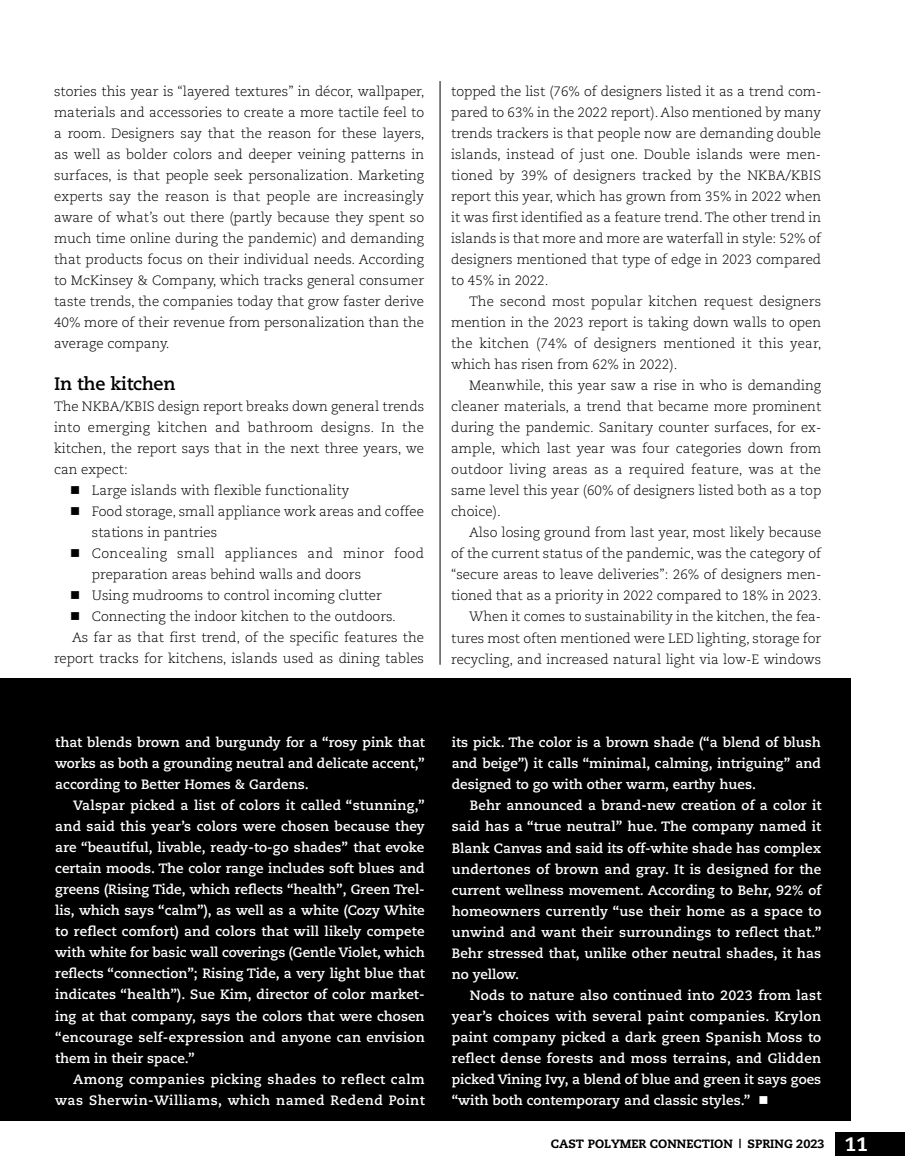
<style>
.page{position:relative;width:905px;height:1175px;background:#fff}
.page>*{position:absolute;margin:0;border:0;box-sizing:border-box;transform-origin:0 0}
.t1{font:700 18px "Caecilia";letter-spacing:-.01em;color:#000}
.t2{font:300 13.5px/21px "Caecilia";color:#000;text-align:justify}
.t3{font:700 13.5px/21px "Caecilia";letter-spacing:.005em;color:#fff;text-align:justify}
.t4{font:700 13.5px/21px "Caecilia";letter-spacing:.03em;color:#fff;text-align:right}
.t5{font:300 13.5px "Caecilia";letter-spacing:.025em;color:#000}
.t6{font:800 12px "Caecilia";color:#000}
.s1{font-size:19.5px;color:#fff}
</style>
<div class="page">
<div style="left:835px;top:1131px;width:69px;height:24px;background:#000"></div>
<div style="left:0;top:679px;width:850px;height:441px;background:#000"></div>
<hr style="left:439px;top:81px;width:1px;height:583px;background:#000">
<p class="t2" style="left:54px;top:81px;width:372px">stories this year is “layered textures” in décor, wallpaper, materials and accessories to create a more tactile feel to a room. Designers say that the reason for these layers, as well as bolder colors and deeper veining patterns in surfaces, is that people seek personalization. Marketing experts say the reason is that people are increasingly aware of what’s out there (partly because they spent so much time online during the pandemic) and demanding that products focus on their individual needs. According to McKinsey &amp; Company, which tracks general consumer taste trends, the companies today that grow faster derive 40% more of their revenue from personalization than the average company.</p>
<h1 class="t1" style="left:54px;top:373px;width:123px">In the kitchen</h1>
<p class="t2" style="left:54px;top:396px;width:371px">The NKBA/KBIS design report breaks down general trends</p>
<p class="t2" style="left:54px;top:417px;width:371px">into emerging kitchen and bathroom designs. In the</p>
<p class="t2" style="left:54px;top:438px;width:371px">kitchen, the report says that in the next three years, we</p>
<p class="t2" style="left:54px;top:459px;width:75px">can expect:</p>
<p class="t2" style="left:92px;top:480px;width:259px">Large islands with flexible functionality</p>
<p class="t2" style="left:92px;top:501px;width:334px">Food storage, small appliance work areas and coffee</p>
<p class="t2" style="left:92px;top:522px;width:127px">stations in pantries</p>
<p class="t5" style="left:92px;top:546px;width:333px">Concealing small appliances and minor food</p>
<p class="t2" style="left:92px;top:564px;width:271px">preparation areas behind walls and doors</p>
<p class="t2" style="left:92px;top:585px;width:291px">Using mudrooms to control incoming clutter</p>
<p class="t2" style="left:92px;top:606px;width:306px">Connecting the indoor kitchen to the outdoors.</p>
<p class="t2" style="left:72px;top:627px;width:353px">As far as that first trend, of the specific features the</p>
<p class="t2" style="left:54px;top:648px;width:371px">report tracks for kitchens, islands used as dining tables</p>
<p class="t2" style="left:451px;top:81px;width:371px">topped the list (76% of designers listed it as a trend com&shy;pared to 63% in the 2022 report). Also mentioned by many trends trackers is that people now are demanding double islands, instead of just one. Double islands were men&shy;tioned by 39% of designers tracked by the NKBA/KBIS report this year, which has grown from 35% in 2022 when it was first identified as a feature trend. The other trend in islands is that more and more are waterfall in style: 52% of designers mentioned that type of edge in 2023 compared to 45% in 2022.</p>
<p class="t2" style="left:451px;top:291px;width:372px;text-indent:18px">The second most popular kitchen request designers mention in the 2023 report is taking down walls to open the kitchen (74% of designers mentioned it this year, which has risen from 62% in 2022).</p>
<p class="t2" style="left:451px;top:375px;width:371px;text-indent:18px">Meanwhile, this year saw a rise in who is demanding cleaner materials, a trend that became more prominent during the pandemic. Sanitary counter surfaces, for ex&shy;ample, which last year was four categories down from outdoor living areas as a required feature, was at the same level this year (60% of designers listed both as a top choice).</p>
<p class="t2" style="left:451px;top:522px;width:372px;text-align:right">Also losing ground from last year, most likely because<br>of the current status of the pandemic, was the category of “secure areas to leave deliveries”: 26% of designers men&shy;tioned that as a priority in 2022 compared to 18% in 2023.<br>When it comes to sustainability in the kitchen, the fea&shy;tures most often mentioned were LED lighting, storage for recycling, and increased natural light via low-E windows</p>
<p class="t3" style="left:55px;top:732px;width:371px">that blends brown and burgundy for a “rosy pink that works as both a grounding neutral and delicate accent,” according to Better Homes &amp; Gardens.</p>
<p class="t3" style="left:55px;top:795px;width:371px;text-indent:18px">Valspar picked a list of colors it called “stunning,” and said this year’s colors were chosen because they are “beautiful, livable, ready-to-go shades” that evoke certain moods. The color range includes soft blues and greens (Rising Tide, which reflects “health”, Green Trel&shy;lis, which says “calm”), as well as a white (Cozy White to reflect comfort) and colors that will likely compete with white for basic wall coverings (Gentle Violet, which reflects “connection”; Rising Tide, a very light blue that indicates “health”). Sue Kim, director of color market&shy;ing at that company, says the colors that were chosen “encourage self-expression and anyone can envision them in their space.”</p>
<p class="t4" style="left:55px;top:1068px;width:371px">Among companies picking shades to reflect calm was Sherwin-Williams, which named Redend Point</p>
<p class="t3" style="left:452px;top:732px;width:371px">its pick. The color is a brown shade (“a blend of blush and beige”) it calls “minimal, calming, intriguing” and designed to go with other warm, earthy hues.</p>
<p class="t3" style="left:452px;top:795px;width:371px;text-indent:18px">Behr announced a brand-new creation of a color it said has a “true neutral” hue. The company named it Blank Canvas and said its off-white shade has complex undertones of brown and gray. It is designed for the current wellness movement. According to Behr, 92% of homeowners currently “use their home as a space to unwind and want their surroundings to reflect that.” Behr stressed that, unlike other neutral shades, it has no yellow.</p>
<p class="t3" style="left:452px;top:984px;width:371px;text-indent:18px">Nods to nature also continued into 2023 from last year’s choices with several paint companies. Krylon paint company picked a dark green Spanish Moss to reflect dense forests and moss terrains, and Glidden picked Vining Ivy, a blend of blue and green it says goes “with both contemporary and classic styles.” ■</p>
<p class="t6" style="left:551px;top:1136px;width:126px">CAST POLYMER CONNECTI</p>
<p class="t6" style="left:714px;top:1136px;width:155px">ON | SPRING 2023 <span class="s1">11</span></p>
</div>
